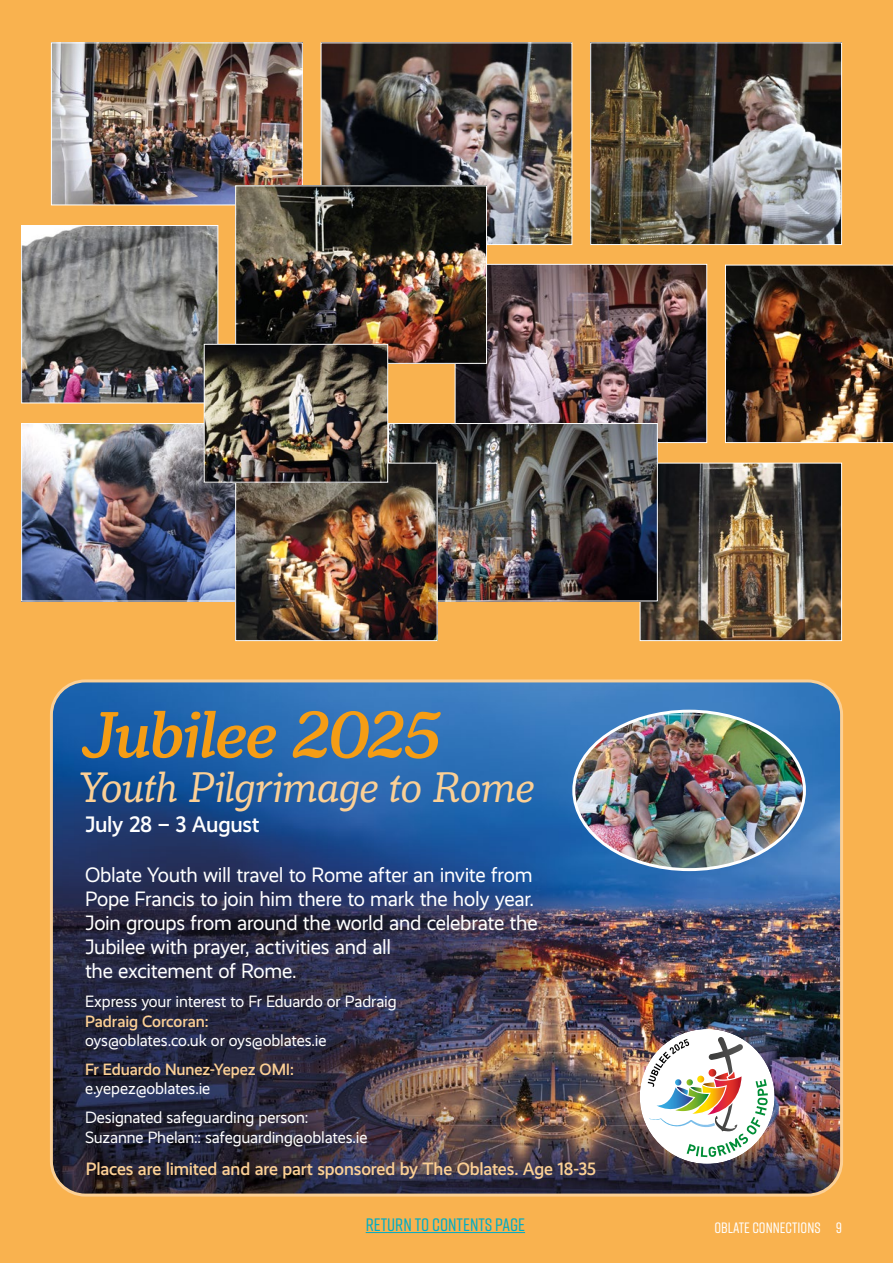
<style>
.page{position:relative;width:893px;height:1263px;background:#f9b24f}
.page>*{position:absolute;margin:0;border:0;box-sizing:border-box;transform-origin:0 0}
.A_Head_Horley{font:italic 500 69px "Henriette";letter-spacing:-.015em;color:#f59d15}
.A_Head_Horley-2{font:italic 45px "Henriette";letter-spacing:-.01em;color:#fcd095}
.A_Head_Horley-3{font:500 22.5px "Realist";letter-spacing:-.01em;color:#fff}
.A_Head_Horley-4{font:21px/24px "Realist";letter-spacing:-.015em;color:#fff}
.A_Head_Horley-5{font:500 18px "Realist";letter-spacing:-.01em;color:#fcd095}
.t1{font:500 18px "Rift";color:#00adc6}
.A_Head_Horley-6{font:16.5px/19.8px "Realist";letter-spacing:-.01em;color:#fff}
.A_Head_Horley-7{font:500 16.5px/19.8px "Realist";letter-spacing:-.005em;color:#fcd095}
.Body_1{font:500 15px "Rift";color:#fff}
.s1{font-weight:500;color:#fcd095}
.s2{font-weight:400;color:#fff}
</style>
<div class="page">
<img style="left:23px;top:227px;width:193px;height:174px">
<div style="left:21px;top:225px;width:197px;height:178px;border:1px solid #fff"></div>
<img style="left:592px;top:45px;width:248px;height:198px">
<div style="left:590px;top:43px;width:252px;height:202px;border:1px solid #fff"></div>
<img style="left:457px;top:266px;width:248px;height:175px">
<div style="left:455px;top:264px;width:252px;height:179px;border:1px solid #fff"></div>
<img style="left:725px;top:265px;width:168px;height:178px">
<img style="left:53px;top:45px;width:248px;height:158px">
<div style="left:51px;top:43px;width:252px;height:162px;border:1px solid #fff"></div>
<img style="left:323px;top:45px;width:247px;height:198px">
<img style="left:51px;top:683px;width:791px;height:512px">
<div style="left:50px;top:679px;width:793px;height:517px;border:3px solid #fcd095;border-radius:34px"></div>
<img style="left:237px;top:188px;width:248px;height:174px">
<div style="left:235px;top:186px;width:252px;height:178px;border:1px solid #fff"></div>
<img style="left:23px;top:425px;width:212px;height:174px">
<div style="left:21px;top:423px;width:232px;height:178px;border:1px solid #fff"></div>
<img style="left:642px;top:465px;width:198px;height:174px">
<div style="left:640px;top:463px;width:202px;height:178px;border:1px solid #fff"></div>
<img style="left:390px;top:425px;width:266px;height:174px">
<div style="left:388px;top:423px;width:270px;height:178px;border:1px solid #fff"></div>
<img style="left:237px;top:465px;width:198px;height:174px">
<div style="left:235px;top:463px;width:202px;height:178px;border:1px solid #fff"></div>
<img style="left:206px;top:346px;width:180px;height:134px">
<div style="left:204px;top:344px;width:184px;height:138px;border:1px solid #fff"></div>
<div style="left:640px;top:1029px;width:134px;height:135px;background:#fff;border-radius:50%"></div>
<img style="left:648px;top:1037px;width:120px;height:120px">
<img style="left:574px;top:711px;width:230px;height:158px">
<hr style="left:366px;top:1232px;width:159px;height:1px;background:#00adc6">
<p class="A_Head_Horley" style="left:82px;top:694px;width:360px">Jubilee 2025</p>
<p class="A_Head_Horley-2" style="left:79px;top:761px;width:456px">Youth Pilgrimage to Rome</p>
<p class="A_Head_Horley-3" style="left:85px;top:811px;width:176px">July 28 – 3 August</p>
<p class="A_Head_Horley-4" style="left:85px;top:863px;width:454px">Oblate Youth will travel to Rome after an invite from Pope Francis to join him there to mark the holy year.<br>Join groups from around the world and celebrate the Jubilee with prayer, activities and all<br>the excitement of Rome.</p>
<p class="A_Head_Horley-6" style="left:85px;top:991px;width:313px">Express your interest to Fr Eduardo or Padraig<br><span class="s1">Padraig Corcoran:<br></span>oys@oblates.co.uk or oys@oblates.ie</p>
<p class="A_Head_Horley-7" style="left:85px;top:1059px;width:211px">Fr Eduardo Nunez-Yepez OMI: <span class="s2">e.yepez@oblates.ie</span></p>
<p class="A_Head_Horley-6" style="left:85px;top:1107px;width:225px">Designated safeguarding person:</p>
<p class="A_Head_Horley-6" style="left:85px;top:1127px;width:284px">Suzanne Phelan:: safeguarding@oblates.ie</p>
<p class="A_Head_Horley-5" style="left:86px;top:1159px;width:512px">Places are limited and are part sponsored by The Oblates. Age 18-35</p>
<p class="t1" style="left:366px;top:1212px;width:161px">RETURN TO CONTENTS PAGE</p>
<p class="Body_1" style="left:714px;top:1217px;width:129px">OBLATE CONNECTIONS 9</p>
</div>
